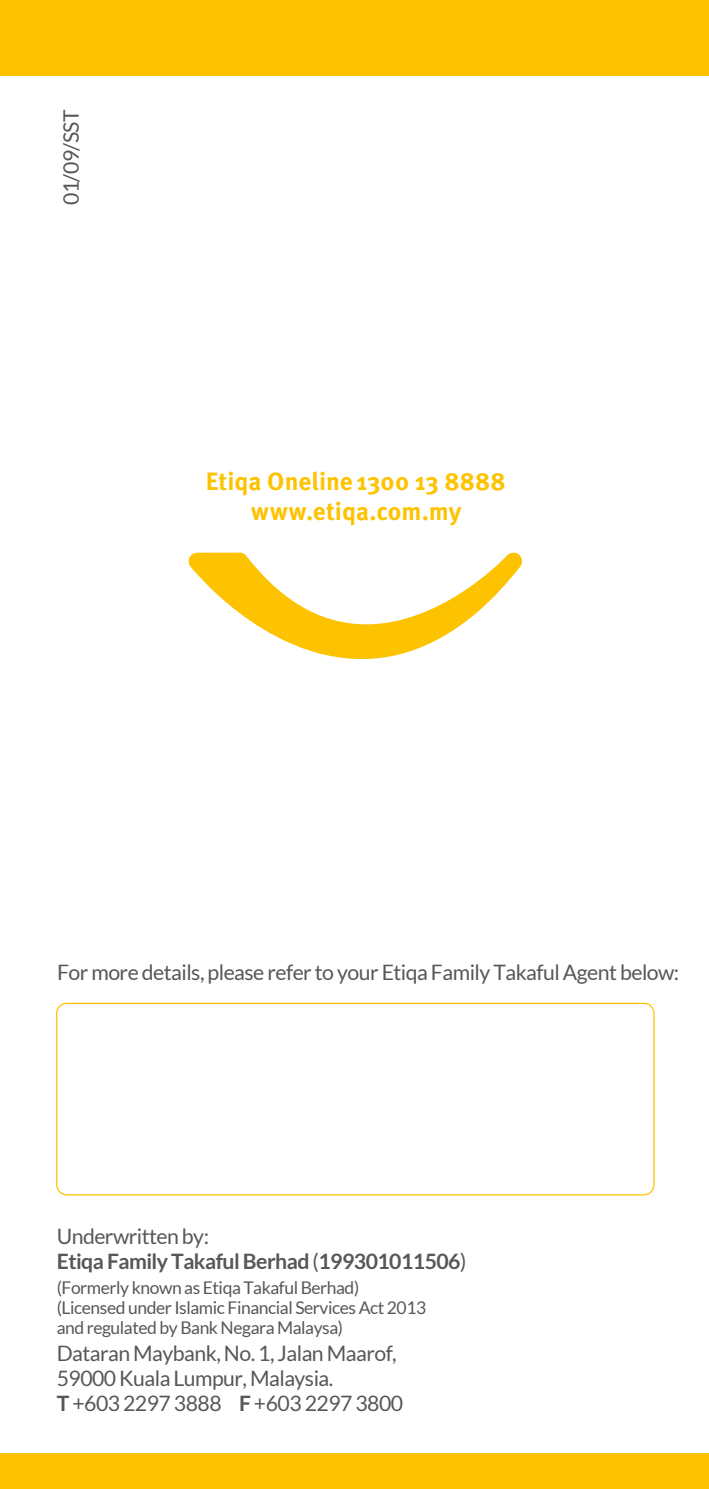
<style>
.page{position:relative;width:709px;height:1489px;background:#fff}
.page>*{position:absolute;margin:0;border:0;box-sizing:border-box;transform-origin:0 0}
.t1{font:700 25px/30px "Meta Pro";color:#fdc300;text-align:center}
.t2{font:21.25px/25px "Lato";letter-spacing:-.025em;color:#575756}
.t3{font:700 21.25px "Lato";letter-spacing:-.025em;color:#575756}
.t4{font:17.5px/20px "Lato";letter-spacing:-.025em;color:#575756}
.s1{font-weight:400}
.s2{font-weight:700}
</style>
<div class="page">
<div style="left:0;top:0;width:709px;height:76px;background:#fdc300"></div>
<div style="left:0;top:1453px;width:709px;height:35px;background:#fdc300"></div>
<svg style="left:188px;top:552px;width:334px;height:107px"></svg>
<div style="left:56px;top:1002px;width:598px;height:193px;border:1px solid #fdc300;border-radius:10px"></div>
<p class="t2" style="left:59px;top:205px;width:97px;rotate:-90deg">01/09/SST</p>
<p class="t1" style="left:206px;top:464px;width:301px">Etiqa Oneline 1300 13 8888 www.etiqa.com.my</p>
<p class="t2" style="left:57px;top:959px;width:623px">For more details, please refer to your Etiqa Family Takaful Agent below:</p>
<p class="t2" style="left:57px;top:1223px;width:154px">Underwritten by:</p>
<p class="t3" style="left:57px;top:1248px;width:411px">Etiqa Family Takaful Berhad <span class="s1">(</span>199301011506<span class="s1">)</span></p>
<p class="t4" style="left:57px;top:1277px;width:371px">(Formerly known as Etiqa Takaful Berhad) (Licensed under Islamic Financial Services Act 2013 and regulated by Bank Negara Malaysa)</p>
<p class="t2" style="left:57px;top:1340px;width:348px">Dataran Maybank, No. 1, Jalan Maarof,<br>59000 Kuala Lumpur, Malaysia.<br><span class="s2">T</span> +603 2297 3888 <span class="s2">F</span> +603 2297 3800</p>
</div>
